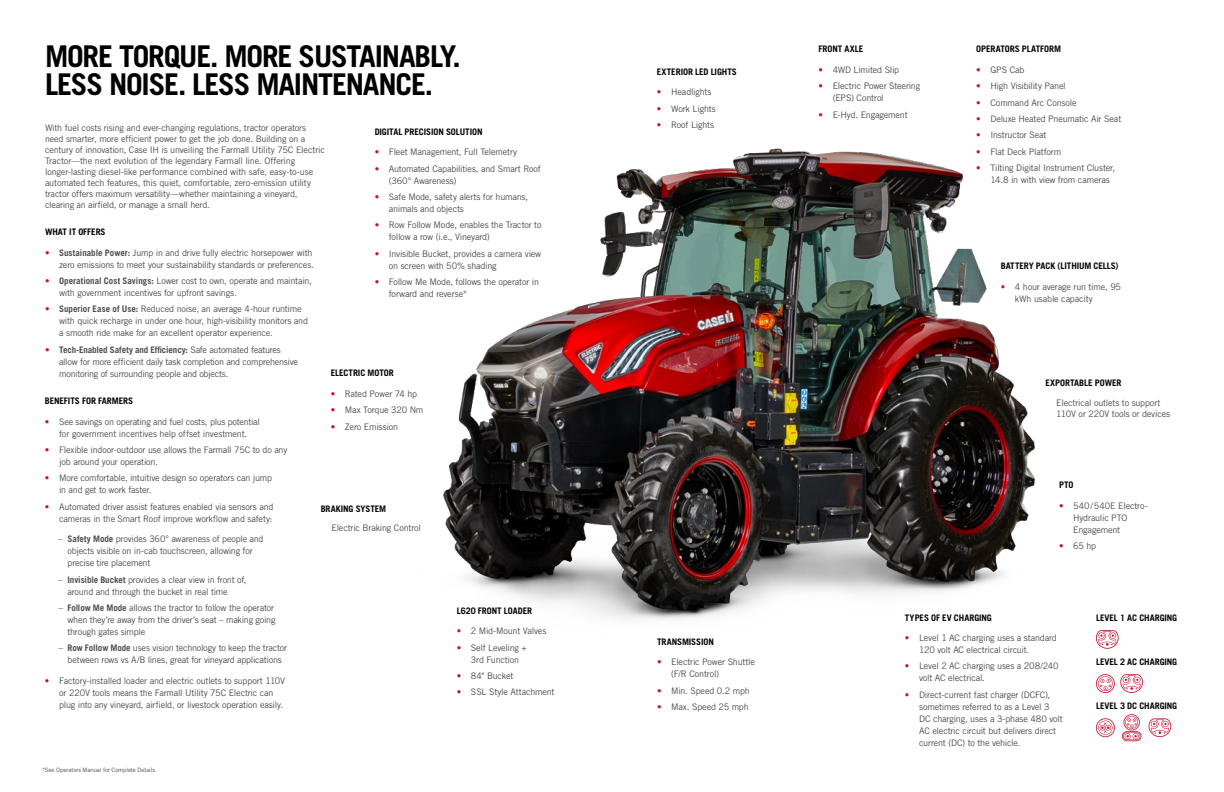
<style>
.page{position:relative;width:1224px;height:792px;background:#fff}
.page>*{position:absolute;margin:0;border:0;box-sizing:border-box;transform-origin:0 0}
.t1{font:700 30px/28px "Trade Gothic LT Std";letter-spacing:-.04em;color:#000}
.t2{font:9px/12px "Trade Gothic LT Std";letter-spacing:-.02em;color:#4d4d4f}
.t3{font:700 9px "Trade Gothic LT Std";letter-spacing:-.005em;color:#000}
.t4{font:6px "Trade Gothic LT Std";letter-spacing:-.01em;color:#4d4d4f}
.s1{color:#c4122f}
.s2{font-weight:700}
</style>
<div class="page">
<svg style="left:1096px;top:630px;width:23px;height:19px"></svg>
<svg style="left:1096px;top:674px;width:47px;height:19px"></svg>
<svg style="left:1149px;top:718px;width:22px;height:19px"></svg>
<svg style="left:1122px;top:714px;width:20px;height:27px"></svg>
<svg style="left:1096px;top:718px;width:19px;height:19px"></svg>
<img style="left:443px;top:148px;width:592px;height:472px">
<h1 class="t1" style="left:45px;top:42px;width:417px">MORE TORQUE. MORE SUSTAINABLY.<br>LESS NOISE. LESS MAINTENANCE.</h1>
<p class="t2" style="left:45px;top:122px;width:281px;line-height:11px">With fuel costs rising and ever-changing regulations, tractor operators need smarter, more efficient power to get the job done. Building on a century of innovation, Case IH is unveiling the Farmall Utility 75C Electric Tractor—the next evolution of the legendary Farmall line. Offering longer-lasting diesel-like performance combined with safe, easy-to-use automated tech features, this quiet, comfortable, zero-emission utility tractor offers maximum versatility—whether maintaining a vineyard, clearing an airfield, or manage a small herd.</p>
<p class="t3" style="left:45px;top:226px;width:62px">WHAT IT OFFERS</p>
<p class="t2" style="left:45px;top:246px;width:271px;text-align:right"><span class="s1">•</span> <span class="s2">Sustainable Power:</span> Jump in and drive fully electric horsepower with zero emissions to meet your sustainability standards or preferences.</p>
<p class="t2" style="left:59px;top:275px;width:254px;text-indent:-14px"><span class="s1">•</span> <span class="s2">Operational Cost Savings:</span> Lower cost to own, operate and maintain, with government incentives for upfront savings.</p>
<p class="t2" style="left:59px;top:303px;width:250px;text-indent:-14px"><span class="s1">•</span> <span class="s2">Superior Ease of Use:</span> Reduced noise, an average 4-hour runtime with quick recharge in under one hour, high-visibility monitors and a smooth ride make for an excellent operator experience.</p>
<p class="t2" style="left:59px;top:343px;width:240px;text-indent:-14px"><span class="s1">•</span> <span class="s2">Tech-Enabled Safety and Efficiency:</span> Safe automated features allow for more efficient daily task completion and comprehensive monitoring of surrounding people and objects.</p>
<p class="t3" style="left:45px;top:395px;width:90px">BENEFITS FOR FARMERS</p>
<p class="t2" style="left:45px;top:415px;width:216px;text-align:center"><span class="s1">•</span> See savings on operating and fuel costs, plus potential for government incentives help offset investment.</p>
<p class="t2" style="left:59px;top:444px;width:230px;text-indent:-14px"><span class="s1">•</span> Flexible indoor-outdoor use allows the Farmall 75C to do any job around your operation.</p>
<p class="t2" style="left:59px;top:472px;width:214px;text-indent:-14px"><span class="s1">•</span> More comfortable, intuitive design so operators can jump in and get to work faster.</p>
<p class="t2" style="left:45px;top:500px;width:230px;text-align:right"><span class="s1">•</span> Automated driver assist features enabled via sensors and cameras in the Smart Roof improve workflow and safety:</p>
<p class="t2" style="left:67px;top:533px;width:198px;text-indent:-9px">– <span class="s2">Safety Mode</span> provides 360° awareness of people and objects visible on in-cab touchscreen, allowing for precise tire placement</p>
<p class="t2" style="left:67px;top:573px;width:181px;text-indent:-9px">– <span class="s2">Invisible Bucket</span> provides a clear view in front of, around and through the bucket in real time</p>
<p class="t2" style="left:67px;top:602px;width:210px;text-indent:-9px">– <span class="s2">Follow Me Mode</span> allows the tractor to follow the operator when they’re away from the driver’s seat – making going through gates simple</p>
<p class="t2" style="left:58px;top:642px;width:230px;text-align:center">– <span class="s2">Row Follow Mode</span> uses vision technology to keep the tractor between rows vs A/B lines, great for vineyard applications</p>
<p class="t2" style="left:59px;top:674px;width:228px;text-indent:-14px"><span class="s1">•</span> Factory-installed loader and electric outlets to support 110V or 220V tools means the Farmall Utility 75C Electric can plug into any vineyard, airfield, or livestock operation easily.</p>
<p class="t3" style="left:375px;top:126px;width:109px">DIGITAL PRECISION SOLUTION</p>
<p class="t2" style="left:375px;top:146px;width:144px"><span class="s1">•</span> Fleet Management, Full Telemetry</p>
<p class="t2" style="left:389px;top:162px;width:153px;text-indent:-14px"><span class="s1">•</span> Automated Capabilities, and Smart Roof (360° Awareness)</p>
<p class="t2" style="left:389px;top:191px;width:141px;text-indent:-14px"><span class="s1">•</span> Safe Mode, safety alerts for humans, animals and objects</p>
<p class="t2" style="left:389px;top:219px;width:154px;text-indent:-14px"><span class="s1">•</span> Row Follow Mode, enables the Tractor to follow a row (i.e., Vineyard)</p>
<p class="t2" style="left:389px;top:247px;width:154px;text-indent:-14px"><span class="s1">•</span> Invisible Bucket, provides a camera view on screen with 50% shading</p>
<p class="t2" style="left:389px;top:276px;width:152px;text-indent:-14px"><span class="s1">•</span> Follow Me Mode, follows the operator in forward and reverse*</p>
<p class="t3" style="left:331px;top:368px;width:65px">ELECTRIC MOTOR</p>
<p class="t2" style="left:331px;top:388px;width:88px"><span class="s1">•</span> Rated Power 74 hp</p>
<p class="t2" style="left:331px;top:404px;width:94px"><span class="s1">•</span> Max Torque 320 Nm</p>
<p class="t2" style="left:331px;top:420px;width:69px"><span class="s1">•</span> Zero Emission</p>
<p class="t3" style="left:321px;top:503px;width:67px">BRAKING SYSTEM</p>
<p class="t2" style="left:332px;top:522px;width:91px">Electric Braking Control</p>
<p class="t3" style="left:457px;top:605px;width:77px">L620 FRONT LOADER</p>
<p class="t2" style="left:457px;top:625px;width:91px"><span class="s1">•</span> 2 Mid-Mount Valves</p>
<p class="t2" style="left:471px;top:641px;width:58px;text-indent:-14px"><span class="s1">•</span> Self Leveling +<br>3rd Function</p>
<p class="t2" style="left:457px;top:670px;width:58px"><span class="s1">•</span> 84" Bucket</p>
<p class="t2" style="left:457px;top:686px;width:99px"><span class="s1">•</span> SSL Style Attachment</p>
<p class="t4" style="left:42px;top:766px;width:116px">*See Operators Manual for Complete Details.</p>
<p class="t3" style="left:657px;top:66px;width:81px">EXTERIOR LED LIGHTS</p>
<p class="t2" style="left:657px;top:86px;width:56px"><span class="s1">•</span> Headlights</p>
<p class="t2" style="left:657px;top:102px;width:60px"><span class="s1">•</span> Work Lights</p>
<p class="t2" style="left:657px;top:119px;width:59px"><span class="s1">•</span> Roof Lights</p>
<p class="t3" style="left:657px;top:636px;width:58px">TRANSMISSION</p>
<p class="t2" style="left:671px;top:656px;width:85px;text-indent:-14px"><span class="s1">•</span> Electric Power Shuttle (F/R Control)</p>
<p class="t2" style="left:657px;top:684px;width:94px"><span class="s1">•</span> Min. Speed 0.2 mph</p>
<p class="t2" style="left:657px;top:701px;width:93px"><span class="s1">•</span> Max. Speed 25 mph</p>
<p class="t3" style="left:818px;top:44px;width:46px">FRONT AXLE</p>
<p class="t2" style="left:818px;top:64px;width:82px"><span class="s1">•</span> 4WD Limited Slip</p>
<p class="t2" style="left:833px;top:80px;width:89px;text-indent:-14px"><span class="s1">•</span> Electric Power Steering (EPS) Control</p>
<p class="t2" style="left:818px;top:108px;width:91px"><span class="s1">•</span> E-Hyd. Engagement</p>
<p class="t3" style="left:976px;top:44px;width:86px">OPERATORS PLATFORM</p>
<p class="t2" style="left:976px;top:64px;width:50px"><span class="s1">•</span> GPS Cab</p>
<p class="t2" style="left:976px;top:80px;width:91px"><span class="s1">•</span> High Visibility Panel</p>
<p class="t2" style="left:976px;top:96px;width:102px"><span class="s1">•</span> Command Arc Console</p>
<p class="t2" style="left:976px;top:113px;width:147px"><span class="s1">•</span> Deluxe Heated Pneumatic Air Seat</p>
<p class="t2" style="left:976px;top:129px;width:72px"><span class="s1">•</span> Instructor Seat</p>
<p class="t2" style="left:976px;top:145px;width:87px"><span class="s1">•</span> Flat Deck Platform</p>
<p class="t2" style="left:990px;top:162px;width:126px;text-indent:-14px"><span class="s1">•</span> Tilting Digital Instrument Cluster,<br>14.8 in with view from cameras</p>
<p class="t3" style="left:1001px;top:260px;width:119px">BATTERY PACK (LITHIUM CELLS)</p>
<p class="t2" style="left:1015px;top:280px;width:108px;text-indent:-14px"><span class="s1">•</span> 4 hour average run time, 95 kWh usable capacity</p>
<p class="t3" style="left:1045px;top:378px;width:78px">EXPORTABLE POWER</p>
<p class="t2" style="left:1056px;top:397px;width:115px;line-height:11px">Electrical outlets to support<br>110V or 220V tools or devices</p>
<p class="t3" style="left:1059px;top:480px;width:16px">PTO</p>
<p class="t2" style="left:1073px;top:500px;width:76px;text-indent:-14px"><span class="s1">•</span> 540/540E Electro-<br>Hydraulic PTO<br>Engagement</p>
<p class="t2" style="left:1059px;top:540px;width:39px"><span class="s1">•</span> 65 hp</p>
<p class="t3" style="left:905px;top:612px;width:89px">TYPES OF EV CHARGING</p>
<p class="t2" style="left:919px;top:632px;width:139px;text-indent:-14px"><span class="s1">•</span> Level 1 AC charging uses a standard<br>120 volt AC electrical circuit.</p>
<p class="t2" style="left:919px;top:660px;width:141px;text-indent:-14px"><span class="s1">•</span> Level 2 AC charging uses a 208/240 volt AC electrical.</p>
<p class="t2" style="left:919px;top:688px;width:145px;text-indent:-14px"><span class="s1">•</span> Direct-current fast charger (DCFC), sometimes referred to as a Level 3<br>DC charging, uses a 3-phase 480 volt AC electric circuit but delivers direct current (DC) to the vehicle.</p>
<p class="t3" style="left:1096px;top:612px;width:83px">LEVEL 1 AC CHARGING</p>
<p class="t3" style="left:1096px;top:656px;width:83px">LEVEL 2 AC CHARGING</p>
<p class="t3" style="left:1096px;top:700px;width:83px">LEVEL 3 DC CHARGING</p>
</div>
